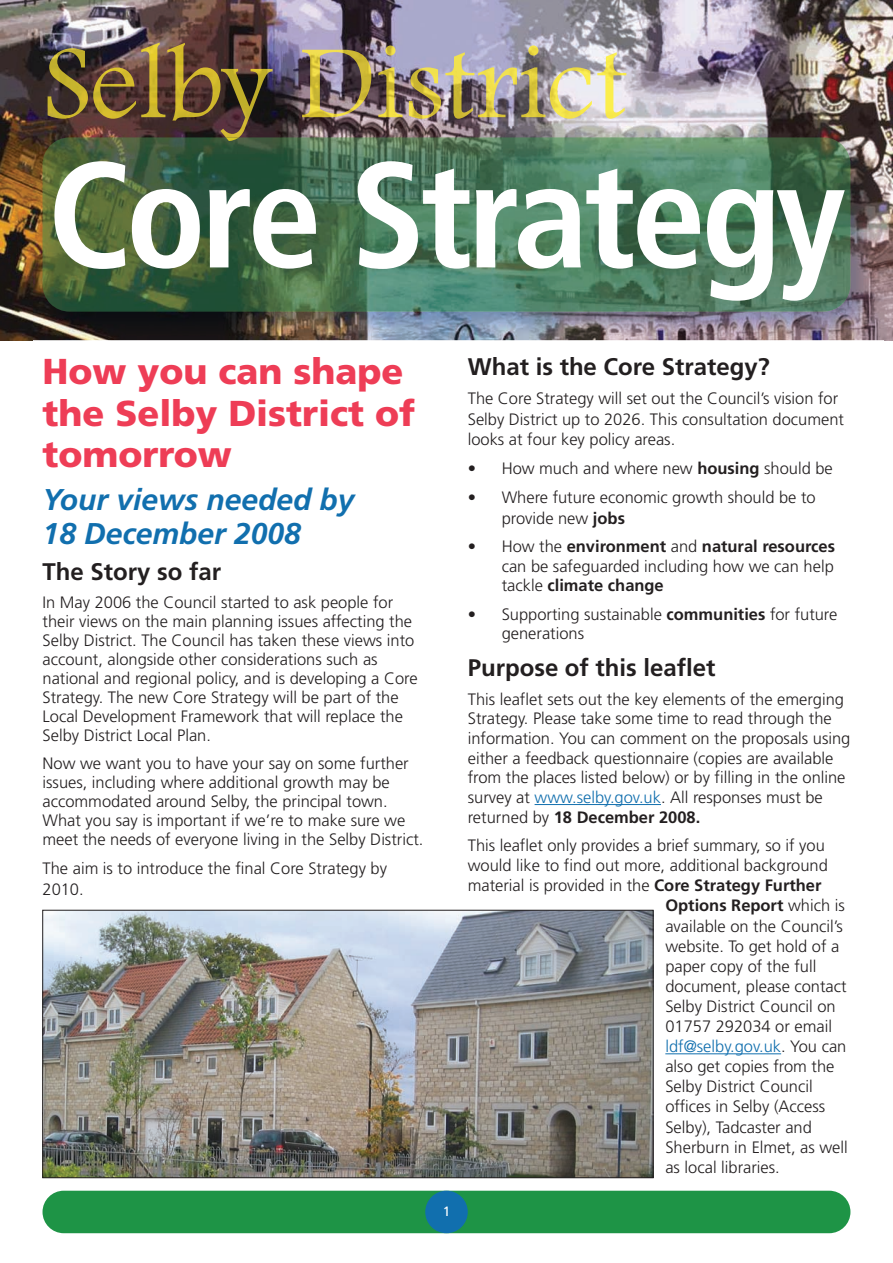
<style>
.page{position:relative;width:893px;height:1263px;background:#fff}
.page>*{position:absolute;margin:0;border:0;box-sizing:border-box;transform-origin:0 0}
.t1{font:700 condensed 150px "Frutiger";letter-spacing:-.035em;color:#fff}
.t2{font:900 36px/41.5px "Frutiger";color:#ee3d56}
.t3{font:italic 700 30px/34px "Frutiger";color:#116fae}
.t4{font:700 24px "Frutiger";color:#231f20}
.t5{font:300 16.5px/19px "Frutiger";color:#231f20}
.t6{font:300 16.5px "Frutiger";color:#116fae}
.t7{font:700 16.5px "Frutiger";color:#231f20}
.t8{font:13.5px "Frutiger";color:#fff}
.s1{font-weight:700}
.s2{color:#116fae}
.s3{font-weight:300}
.s4{color:#231f20}
</style>
<div class="page">
<img style="left:0;top:0;width:893px;height:340px">
<img style="left:33px;top:129px;width:851px;height:212px">
<img style="left:43px;top:137px;width:807px;height:175px">
<img style="left:48px;top:43px;width:457px;height:86px">
<img style="left:220px;top:129px;width:25px;height:9px">
<img style="left:225px;top:137px;width:14px;height:4px">
<div style="left:43px;top:1191px;width:807px;height:42px;background:#1e9446;border-radius:21px"></div>
<div style="left:425px;top:1191px;width:43px;height:42px;background:#116fae;border-radius:21px"></div>
<hr style="left:535px;top:804px;width:126px;height:1px;background:#116fae">
<hr style="left:665px;top:1053px;width:116px;height:1px;background:#116fae">
<img style="left:45px;top:912px;width:606px;height:264px">
<div style="left:43px;top:910px;width:610px;height:268px;border:1px solid #231f20"></div>
<p class="t1" style="left:48px;top:155px;width:799px">Core Strategy</p>
<p class="t2" style="left:43px;top:354px;width:374px">How you can shape the Selby District of tomorrow</p>
<p class="t3" style="left:43px;top:485px;width:314px">Your views needed by<br>18 December 2008</p>
<p class="t4" style="left:43px;top:562px;width:180px">The Story so far</p>
<p class="t5" style="left:43px;top:594px;width:377px">In May 2006 the Council started to ask people for their views on the main planning issues affecting the Selby District. The Council has taken these views into account, alongside other considerations such as national and regional policy, and is developing a Core Strategy. The new Core Strategy will be part of the Local Development Framework that will replace the Selby District Local Plan.</p>
<p class="t5" style="left:43px;top:755px;width:382px">Now we want you to have your say on some further issues, including where additional growth may be accommodated around Selby, the principal town.<br>What you say is important if we’re to make sure we meet the needs of everyone living in the Selby District.</p>
<p class="t5" style="left:43px;top:859px;width:346px;line-height:20.4px">The aim is to introduce the final Core Strategy by<br>2010.</p>
<p class="t8" style="left:443px;top:1205px;width:9px">1</p>
<p class="t4" style="left:468px;top:357px;width:303px">What is the Core Strategy?</p>
<p class="t5" style="left:468px;top:389px;width:378px;line-height:20.5px">The Core Strategy will set out the Council’s vision for<br>Selby District up to 2026. This consultation document looks at four key policy areas.</p>
<p class="t5" style="left:468px;top:460px;width:367px"><span class="s1">•</span> How much and where new <span class="s1">housing</span> should be</p>
<p class="t5" style="left:502px;top:489px;width:316px;line-height:20.5px;text-indent:-34px"><span class="s1">•</span> Where future economic growth should be to provide new <span class="s1">jobs</span></p>
<p class="t5" style="left:502px;top:538px;width:335px;line-height:19.6px;text-align:justify;text-indent:-34px"><span class="s1">•</span> How the <span class="s1">environment</span> and <span class="s1">natural resources </span>can be safeguarded including how we can help tackle <span class="s1">climate change</span></p>
<p class="t5" style="left:502px;top:605px;width:337px;line-height:19.6px;text-indent:-34px"><span class="s1">•</span> Supporting sustainable <span class="s1">communities</span> for future generations</p>
<p class="t4" style="left:468px;top:658px;width:249px">Purpose of this leaflet</p>
<p class="t5" style="left:468px;top:690px;width:384px;line-height:19.6px">This leaflet sets out the key elements of the emerging Strategy. Please take some time to read through the information. You can comment on the proposals using either a feedback questionnaire (copies are available from the places listed below) or by filling in the online survey at <span class="s2">www.selby.gov.uk</span>. All responses must be returned by <span class="s1">18 December 2008.</span></p>
<p class="t5" style="left:468px;top:837px;width:359px">This leaflet only provides a brief summary, so if you</p>
<p class="t5" style="left:468px;top:857px;width:362px">would like to find out more, additional background</p>
<p class="t5" style="left:468px;top:877px;width:355px">material is provided in the <span class="s1">Core Strategy Further</span></p>
<p class="t7" style="left:665px;top:899px;width:181px">Options Report <span class="s3">which is</span></p>
<p class="t5" style="left:665px;top:917px;width:179px">available on the Council’s</p>
<p class="t5" style="left:665px;top:938px;width:175px">website. To get hold of a</p>
<p class="t5" style="left:665px;top:958px;width:153px">paper copy of the full</p>
<p class="t5" style="left:665px;top:978px;width:183px">document, please contact</p>
<p class="t5" style="left:665px;top:998px;width:172px">Selby District Council on</p>
<p class="t5" style="left:665px;top:1018px;width:168px">01757 292034 or email</p>
<p class="t6" style="left:665px;top:1040px;width:183px">ldf@selby.gov.uk<span class="s4">. You can</span></p>
<p class="t5" style="left:665px;top:1058px;width:171px">also get copies from the</p>
<p class="t5" style="left:665px;top:1078px;width:149px">Selby District Council</p>
<p class="t5" style="left:665px;top:1098px;width:161px">offices in Selby (Access</p>
<p class="t5" style="left:665px;top:1118px;width:148px">Selby), Tadcaster and</p>
<p class="t5" style="left:665px;top:1139px;width:184px">Sherburn in Elmet, as well</p>
<p class="t5" style="left:665px;top:1159px;width:116px">as local libraries.</p>
</div>
